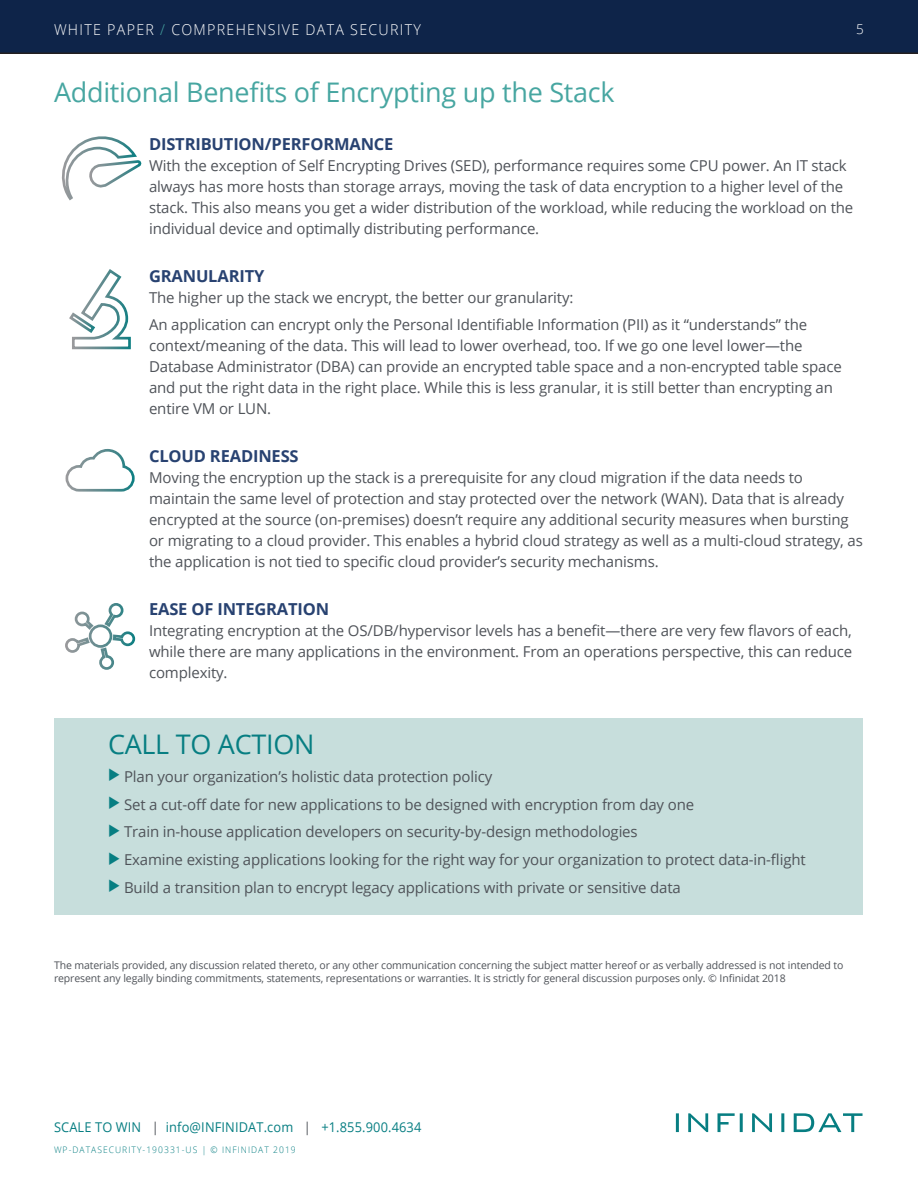
<style>
.page{position:relative;width:918px;height:1188px;background:#fff}
.page>*{position:absolute;margin:0;border:0;box-sizing:border-box;transform-origin:0 0}
.Subhead_klarge_green{font:27px "Open Sans";letter-spacing:-.01em;color:#47a6a1}
.Subhead_klarge_green-2{font:27px "Open Sans";letter-spacing:-.01em;color:#077e82}
.Subhead_Blue{font:700 16.5px "Open Sans";letter-spacing:-.01em;color:#284271}
.body_10pt_14pt{font:15px/21px "Open Sans";letter-spacing:-.01em;color:#4f5359}
.t1{font:300 15px "Open Sans";letter-spacing:.09em;color:#fff;scale:.95 1}
.Subtitle_2{font:13.5px "Open Sans";letter-spacing:.01em;color:#077e82;scale:.95 1}
.t2{font:300 13.5px "Open Sans";color:#fff}
.body_10pt_14pt-2{font:10.5px/13.5px "Open Sans";letter-spacing:-.01em;color:#4f5359}
.running{font:300 9px "Open Sans";letter-spacing:.12em;color:#077e82;scale:.95 1}
.s1{color:#47a6a1}
.s2{color:#077e82}
.s3{color:#4f5359}
</style>
<div class="page">
<svg style="left:676px;top:1113px;width:187px;height:19px"></svg>
<div style="left:0;top:0;width:918px;height:54px;background:#0e2449"></div>
<div style="left:54px;top:718px;width:809px;height:196px;background:#c7dedc"></div>
<svg style="left:61px;top:136px;width:81px;height:65px"></svg>
<svg style="left:69px;top:269px;width:62px;height:81px"></svg>
<svg style="left:65px;top:449px;width:70px;height:43px"></svg>
<svg style="left:65px;top:603px;width:71px;height:67px"></svg>
<p class="t1" style="left:54px;top:20px;width:388px">WHITE PAPER <span class="s1">/</span> COMPREHENSIVE DATA SECURITY</p>
<p class="t2" style="left:856px;top:20px;width:9px">5</p>
<p class="Subhead_klarge_green" style="left:54px;top:73px;width:562px">Additional Benefits of Encrypting up the Stack</p>
<p class="Subhead_Blue" style="left:149px;top:132px;width:246px">DISTRIBUTION/PERFORMANCE</p>
<p class="body_10pt_14pt" style="left:149px;top:154px;width:706px">With the exception of Self Encrypting Drives (SED), performance requires some CPU power. An IT stack always has more hosts than storage arrays, moving the task of data encryption to a higher level of the stack. This also means you get a wider distribution of the workload, while reducing the workload on the individual device and optimally distributing performance.</p>
<p class="Subhead_Blue" style="left:149px;top:264px;width:117px">GRANULARITY</p>
<p class="body_10pt_14pt" style="left:149px;top:286px;width:426px">The higher up the stack we encrypt, the better our granularity:</p>
<p class="body_10pt_14pt" style="left:149px;top:314px;width:694px">An application can encrypt only the Personal Identifiable Information (PII) as it “understands” the context/meaning of the data. This will lead to lower overhead, too. If we go one level lower—the Database Administrator (DBA) can provide an encrypted table space and a non-encrypted table space and put the right data in the right place. While this is less granular, it is still better than encrypting an entire VM or LUN.</p>
<p class="Subhead_Blue" style="left:149px;top:445px;width:151px">CLOUD READINESS</p>
<p class="body_10pt_14pt" style="left:149px;top:467px;width:715px">Moving the encryption up the stack is a prerequisite for any cloud migration if the data needs to maintain the same level of protection and stay protected over the network (WAN). Data that is already encrypted at the source (on-premises) doesn’t require any additional security measures when bursting or migrating to a cloud provider. This enables a hybrid cloud strategy as well as a multi-cloud strategy, as the application is not tied to specific cloud provider’s security mechanisms.</p>
<p class="Subhead_Blue" style="left:149px;top:598px;width:182px">EASE OF INTEGRATION</p>
<p class="body_10pt_14pt" style="left:149px;top:620px;width:705px;text-align:justify">Integrating encryption at the OS/DB/hypervisor levels has a benefit—there are very few flavors of each, while there are many applications in the environment. From an operations perspective, this can reduce complexity.</p>
<p class="Subhead_klarge_green-2" style="left:108px;top:726px;width:208px">CALL TO ACTION</p>
<p class="body_10pt_14pt" style="left:108px;top:766px;width:386px"><span class="s2">◆</span> Plan your organization’s holistic data protection policy</p>
<p class="body_10pt_14pt" style="left:108px;top:793px;width:588px"><span class="s2">◆</span> Set a cut-off date for new applications to be designed with encryption from day one</p>
<p class="body_10pt_14pt" style="left:108px;top:821px;width:531px"><span class="s2">◆</span> Train in-house application developers on security-by-design methodologies</p>
<p class="body_10pt_14pt" style="left:108px;top:849px;width:699px"><span class="s2">◆</span> Examine existing applications looking for the right way for your organization to protect data-in-flight</p>
<p class="body_10pt_14pt" style="left:108px;top:877px;width:574px"><span class="s2">◆</span> Build a transition plan to encrypt legacy applications with private or sensitive data</p>
<p class="body_10pt_14pt-2" style="left:54px;top:958px;width:791px">The materials provided, any discussion related thereto, or any other communication concerning the subject matter hereof or as verbally addressed is not intended to represent any legally binding commitments, statements, representations or warranties. It is strictly for general discussion purposes only. © Infinidat 2018</p>
<p class="Subtitle_2" style="left:54px;top:1118px;width:388px">SCALE TO WIN <span class="s3">|</span> info@INFINIDAT.com <span class="s3">|</span> +1.855.900.4634</p>
<p class="running" style="left:54px;top:1143px;width:256px">WP-DATASECURITY-190331-US | © INFINIDAT 2019</p>
</div>
